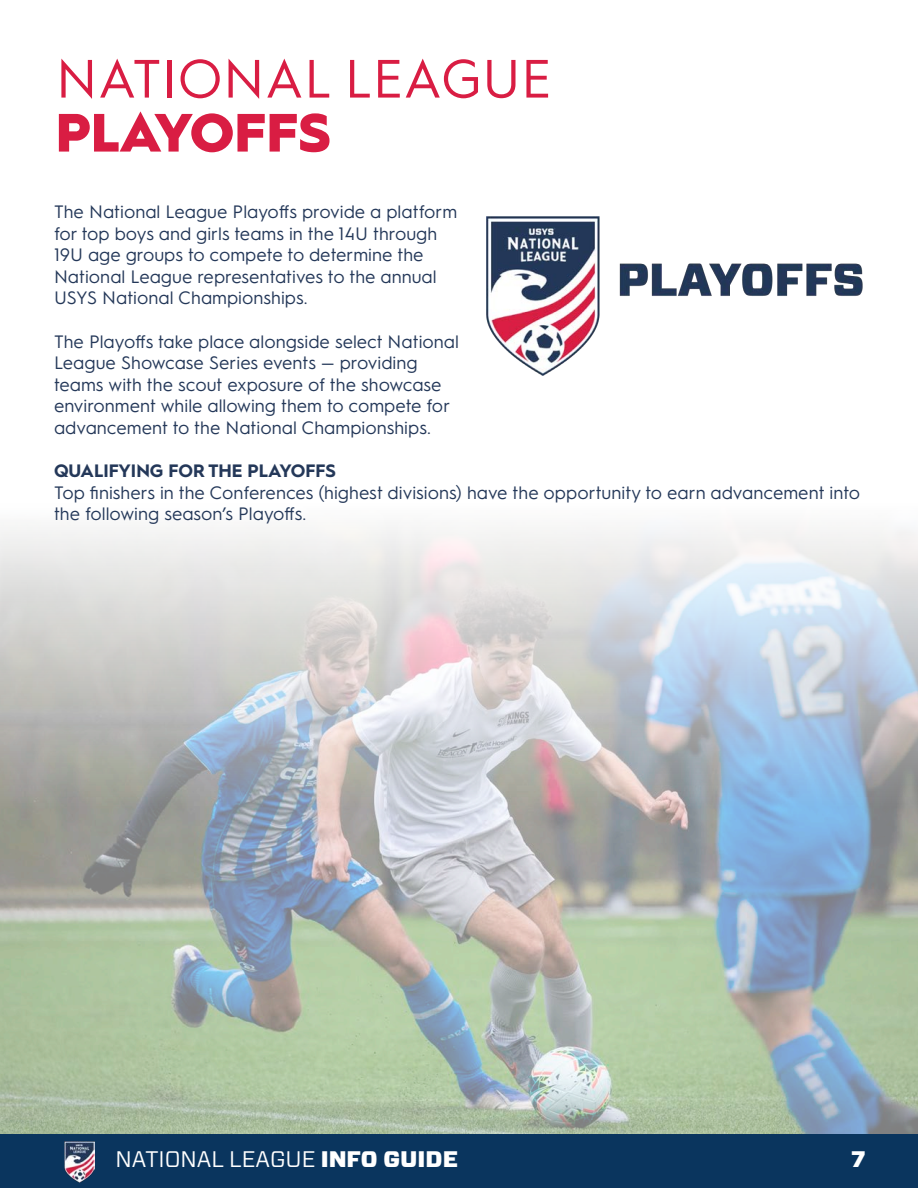
<style>
.page{position:relative;width:918px;height:1188px;background:#fff}
.page>*{position:absolute;margin:0;border:0;box-sizing:border-box;transform-origin:0 0}
.t1{font:54px "Hurme Geometric Sans 1";color:#d91d43}
.t2{font:900 54px "Hurme Geometric Sans 1";color:#d91d43}
.t3{font:22.5px "Forza";color:#fff}
.t4{font:900 22.5px "Forza";color:#fff}
.t5{font:18px/21.6px "Hurme Geometric Sans 1";color:#243859}
.t6{font:700 18px "Hurme Geometric Sans 1";color:#243859}
.s1{font-weight:900}
</style>
<div class="page">
<img style="left:0;top:527px;width:918px;height:607px">
<div style="left:0;top:1134px;width:918px;height:54px;background:#0a355e"></div>
<img style="left:64px;top:1141px;width:30px;height:42px">
<img style="left:486px;top:217px;width:377px;height:158px">
<p class="t1" style="left:56px;top:41px;width:497px">NATIONAL LEAGUE</p>
<p class="t2" style="left:56px;top:95px;width:276px">PLAYOFFS</p>
<p class="t5" style="left:54px;top:200px;width:405px">The National League Playoffs provide a platform for top boys and girls teams in the 14U through 19U age groups to compete to determine the National League representatives to the annual USYS National Championships.</p>
<p class="t5" style="left:54px;top:329px;width:406px">The Playoffs take place alongside select National League Showcase Series events — providing teams with the scout exposure of the showcase environment while allowing them to compete for advancement to the National Championships.</p>
<p class="t6" style="left:54px;top:458px;width:284px">QUALIFYING FOR THE PLAYOFFS</p>
<p class="t5" style="left:54px;top:480px;width:808px">Top finishers in the Conferences (highest divisions) have the opportunity to earn advancement into the following season’s Playoffs.</p>
<p class="t3" style="left:116px;top:1144px;width:344px">NATIONAL LEAGUE <span class="s1">INFO GUIDE</span></p>
<p class="t4" style="left:851px;top:1144px;width:16px">7</p>
</div>
